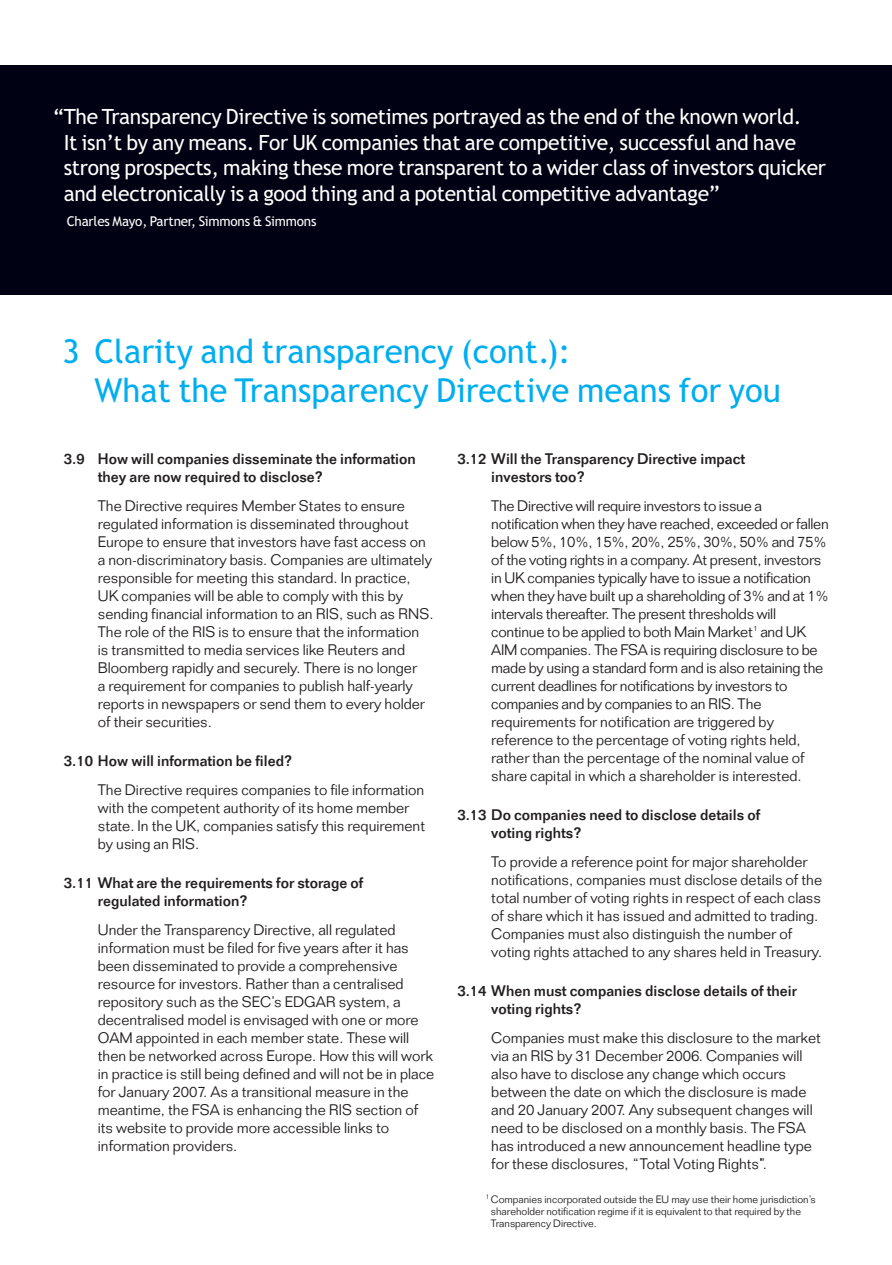
<style>
.page{position:relative;width:892px;height:1265px;background:#fff}
.page>*{position:absolute;margin:0;border:0;box-sizing:border-box;transform-origin:0 0}
.t1{font:33px/39px "Trebuchet";color:#00aeef}
.t2{font:21px/25.5px "Trebuchet";letter-spacing:-.015em;color:#fff}
.t3{font:300 15px/18px "Folio";color:#231f20}
.t4{font:500 15px/18px "Folio";color:#231f20}
.t5{font:13.5px "Trebuchet";letter-spacing:-.015em;color:#fff}
.t6{font:300 10.5px/12px "Folio";color:#231f20}
</style>
<div class="page">
<div style="left:0;top:65px;width:892px;height:229px;background:#000113"></div>
<p class="t2" style="left:64px;top:106px;width:764px;text-indent:-10px">“The Transparency Directive is sometimes portrayed as the end of the known world.<br>It isn’t by any means. For UK companies that are competitive, successful and have strong prospects, making these more transparent to a wider class of investors quicker and electronically is a good thing and a potential competitive advantage”</p>
<p class="t5" style="left:67px;top:216px;width:251px">Charles Mayo, Partner, Simmons &amp; Simmons</p>
<h1 class="t1" style="left:94px;top:334px;width:688px;text-indent:-32px">3 Clarity and transparency (cont.):<br>What the Transparency Directive means for you</h1>
<p class="t4" style="left:98px;top:451px;width:319px;text-indent:-34px">3.9 How will companies disseminate the information they are now required to disclose?</p>
<p class="t3" style="left:98px;top:498px;width:337px">The Directive requires Member States to ensure regulated information is disseminated throughout Europe to ensure that investors have fast access on a non-discriminatory basis. Companies are ultimately responsible for meeting this standard. In practice, UK companies will be able to comply with this by sending financial information to an RIS, such as RNS.<br>The role of the RIS is to ensure that the information<br>is transmitted to media services like Reuters and Bloomberg rapidly and securely. There is no longer<br>a requirement for companies to publish half-yearly reports in newspapers or send them to every holder of their securities.</p>
<p class="t4" style="left:64px;top:753px;width:230px">3.10 How will information be filed?</p>
<p class="t3" style="left:98px;top:782px;width:329px">The Directive requires companies to file information with the competent authority of its home member state. In the UK, companies satisfy this requirement by using an RIS.</p>
<p class="t4" style="left:98px;top:875px;width:267px;text-indent:-34px">3.11 What are the requirements for storage of regulated information?</p>
<p class="t3" style="left:98px;top:922px;width:338px">Under the Transparency Directive, all regulated information must be filed for five years after it has been disseminated to provide a comprehensive resource for investors. Rather than a centralised repository such as the SEC’s EDGAR system, a decentralised model is envisaged with one or more OAM appointed in each member state. These will then be networked across Europe. How this will work in practice is still being defined and will not be in place for January 2007. As a transitional measure in the meantime, the FSA is enhancing the RIS section of its website to provide more accessible links to information providers.</p>
<p class="t4" style="left:491px;top:451px;width:255px;text-indent:-34px">3.12 Will the Transparency Directive impact investors too?</p>
<p class="t3" style="left:491px;top:498px;width:339px">The Directive will require investors to issue a notification when they have reached, exceeded or fallen below 5%, 10%, 15%, 20%, 25%, 30%, 50% and 75% of the voting rights in a company. At present, investors in UK companies typically have to issue a notification when they have built up a shareholding of 3% and at 1% intervals thereafter. The present thresholds will continue to be applied to both Main Market<sup>1</sup> and UK AIM companies. The FSA is requiring disclosure to be made by using a standard form and is also retaining the current deadlines for notifications by investors to companies and by companies to an RIS. The requirements for notification are triggered by reference to the percentage of voting rights held, rather than the percentage of the nominal value of share capital in which a shareholder is interested.</p>
<p class="t4" style="left:491px;top:807px;width:270px;text-indent:-34px">3.13 Do companies need to disclose details of voting rights?</p>
<p class="t3" style="left:491px;top:854px;width:332px">To provide a reference point for major shareholder notifications, companies must disclose details of the total number of voting rights in respect of each class of share which it has issued and admitted to trading.<br>Companies must also distinguish the number of voting rights attached to any shares held in Treasury.</p>
<p class="t4" style="left:491px;top:983px;width:307px;text-indent:-34px">3.14 When must companies disclose details of their voting rights?</p>
<p class="t3" style="left:491px;top:1030px;width:331px">Companies must make this disclosure to the market via an RIS by 31 December 2006. Companies will also have to disclose any change which occurs between the date on which the disclosure is made and 20 January 2007. Any subsequent changes will need to be disclosed on a monthly basis. The FSA has introduced a new announcement headline type for these disclosures, “Total Voting Rights’”.</p>
<p class="t6" style="left:491px;top:1194px;width:326px;text-indent:-5px"><sup>1</sup> Companies incorporated outside the EU may use their home jurisdiction’s shareholder notification regime if it is equivalent to that required by the<br>Transparency Directive.</p>
</div>
